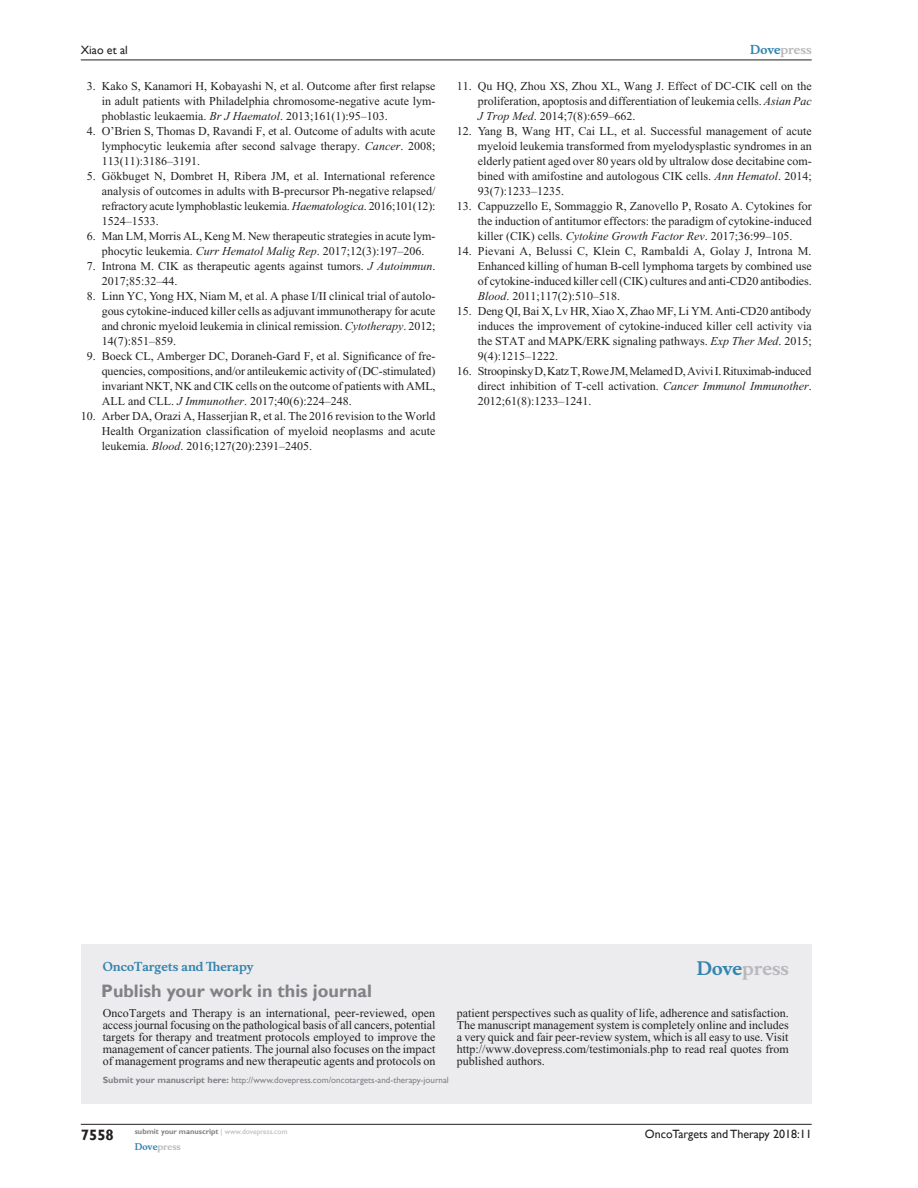
<style>
.page{position:relative;width:918px;height:1188px;background:#fff}
.page>*{position:absolute;margin:0;border:0;box-sizing:border-box;transform-origin:0 0}
.PromBx-H1{font:700 18px "Gill Sans";color:#808285}
.PromBx-Brand{font:700 18px "Musee";color:#b8b9bc}
.t1{font:700 15px "Gill Sans";color:#231f20}
.RefNL2{font:12px/15px "Times New Roman";color:#231f20;text-align:justify}
.PromBx-Tx{font:12px/12px "Times New Roman";color:#231f20;text-align:justify}
.t2{font:12px "Gill Sans";color:#231f20}
.PromBx-JrnlName{font:700 12px "Musee";color:#3485ae}
.t3{font:700 12px "Musee";color:#b8b9bc}
.PromBx-SubmitMssWebA{font:9px "Gill Sans";color:#808285}
.t4{font:700 9px "Musee";color:#b8b9bc}
.t5{font:700 7.5px "Gill Sans";color:#808285}
.s1{font-style:italic}
.s2{color:#3485ae}
.s3{font-weight:700}
.s4{font-weight:400;color:#b8b9bc}
</style>
<div class="page">
<div style="left:81px;top:944px;width:731px;height:159px;background:#ececee"></div>
<hr style="left:81px;top:1124px;width:731px;height:1px;background:#231f20">
<hr style="left:81px;top:60px;width:731px;height:1px;background:#231f20">
<p class="t2" style="left:81px;top:43px;width:49px">Xiao et al</p>
<p class="RefNL2" style="left:102px;top:79px;width:335px;text-indent:-15px">3. Kako S, Kanamori H, Kobayashi N, et al. Outcome after first relapse in adult patients with Philadelphia chromosome-negative acute lym&shy;phoblastic leukaemia. <span class="s1">Br J Haematol</span>. 2013;161(1):95–103.</p>
<p class="RefNL2" style="left:102px;top:124px;width:335px;text-indent:-15px">4. O’Brien S, Thomas D, Ravandi F, et al. Outcome of adults with acute lymphocytic leukemia after second salvage therapy. <span class="s1">Cancer</span>. 2008; 113(11):3186–3191.</p>
<p class="RefNL2" style="left:102px;top:169px;width:335px;text-indent:-15px">5. Gökbuget N, Dombret H, Ribera JM, et al. International reference analysis of outcomes in adults with B-precursor Ph-negative relapsed/ refractory acute lymphoblastic leukemia. <span class="s1">Haematologica</span>. 2016;101(12):<br>1524–1533.</p>
<p class="RefNL2" style="left:87px;top:229px;width:350px;text-align:center">6. Man LM, Morris AL, Keng M. New therapeutic strategies in acute lym&shy;phocytic leukemia. <span class="s1">Curr Hematol Malig Rep</span>. 2017;12(3):197–206.</p>
<p class="RefNL2" style="left:102px;top:259px;width:335px;text-indent:-15px">7. Introna M. CIK as therapeutic agents against tumors. <span class="s1">J Autoimmun</span>.<br>2017;85:32–44.</p>
<p class="RefNL2" style="left:102px;top:289px;width:335px;text-indent:-15px">8. Linn YC, Yong HX, Niam M, et al. A phase I/II clinical trial of autolo&shy;gous cytokine-induced killer cells as adjuvant immunotherapy for acute and chronic myeloid leukemia in clinical remission. <span class="s1">Cytotherapy</span>. 2012; 14(7):851–859.</p>
<p class="RefNL2" style="left:102px;top:349px;width:335px;text-indent:-15px">9. Boeck CL, Amberger DC, Doraneh-Gard F, et al. Significance of fre&shy;quencies, compositions, and/or antileukemic activity of (DC-stimulated) invariant NKT, NK and CIK cells on the outcome of patients with AML, ALL and CLL. <span class="s1">J Immunother</span>. 2017;40(6):224–248.</p>
<p class="RefNL2" style="left:102px;top:409px;width:335px;text-indent:-21px">10. Arber DA, Orazi A, Hasserjian R, et al. The 2016 revision to the World Health Organization classification of myeloid neoplasms and acute leukemia. <span class="s1">Blood</span>. 2016;127(20):2391–2405.</p>
<p class="t3" style="left:750px;top:43px;width:63px"><span class="s2">Dove</span>press</p>
<p class="RefNL2" style="left:478px;top:79px;width:335px;text-indent:-21px">11. Qu HQ, Zhou XS, Zhou XL, Wang J. Effect of DC-CIK cell on the proliferation, apoptosis and differentiation of leukemia cells. <span class="s1">Asian Pac J Trop Med</span>. 2014;7(8):659–662.</p>
<p class="RefNL2" style="left:478px;top:124px;width:335px;text-indent:-21px">12. Yang B, Wang HT, Cai LL, et al. Successful management of acute myeloid leukemia transformed from myelodysplastic syndromes in an elderly patient aged over 80 years old by ultralow dose decitabine com&shy;bined with amifostine and autologous CIK cells. <span class="s1">Ann Hematol</span>. 2014; 93(7):1233–1235.</p>
<p class="RefNL2" style="left:478px;top:199px;width:335px;text-indent:-21px">13. Cappuzzello E, Sommaggio R, Zanovello P, Rosato A. Cytokines for the induction of antitumor effectors: the paradigm of cytokine-induced killer (CIK) cells. <span class="s1">Cytokine Growth Factor Rev</span>. 2017;36:99–105.</p>
<p class="RefNL2" style="left:478px;top:244px;width:335px;text-indent:-21px">14. Pievani A, Belussi C, Klein C, Rambaldi A, Golay J, Introna M.<br>Enhanced killing of human B-cell lymphoma targets by combined use of cytokine-induced killer cell (CIK) cultures and anti-CD20 antibodies.<br><span class="s1">Blood</span>. 2011;117(2):510–518.</p>
<p class="RefNL2" style="left:478px;top:304px;width:335px;text-indent:-21px">15. Deng QI, Bai X, Lv HR, Xiao X, Zhao MF, Li YM. Anti-CD20 antibody induces the improvement of cytokine-induced killer cell activity via the STAT and MAPK/ERK signaling pathways. <span class="s1">Exp Ther Med</span>. 2015; 9(4):1215–1222.</p>
<p class="RefNL2" style="left:478px;top:364px;width:335px;text-indent:-21px">16. Stroopinsky D, Katz T, Rowe JM, Melamed D, Avivi I. Rituximab-induced direct inhibition of T-cell activation. <span class="s1">Cancer Immunol Immunother</span>.<br>2012;61(8):1233–1241.</p>
<p class="PromBx-JrnlName" style="left:103px;top:959px;width:152px">OncoTargets and Therapy</p>
<p class="PromBx-H1" style="left:101px;top:980px;width:272px">Publish your work in this journal</p>
<p class="PromBx-Brand" style="left:697px;top:958px;width:94px"><span class="s2">Dove</span>press</p>
<p class="PromBx-Tx" style="left:103px;top:1007px;width:334px">OncoTargets and Therapy is an international, peer-reviewed, open access journal focusing on the pathological basis of all cancers, potential targets for therapy and treatment protocols employed to improve the management of cancer patients. The journal also focuses on the impact of management programs and new therapeutic agents and protocols on</p>
<p class="PromBx-Tx" style="left:457px;top:1007px;width:333px">patient perspectives such as quality of life, adherence and satisfaction.<br>The manuscript management system is completely online and includes a very quick and fair peer-review system, which is all easy to use. Visit http://www.dovepress.com/testimonials.php to read real quotes from published authors.</p>
<p class="PromBx-SubmitMssWebA" style="left:103px;top:1075px;width:348px"><span class="s3">Submit your manuscript here:</span> http://www.dovepress.com/oncotargets-and-therapy-journal</p>
<p class="t1" style="left:81px;top:1126px;width:35px">7558</p>
<p class="t5" style="left:135px;top:1127px;width:154px">submit your manuscript <span class="s4">| www.dovepress.com</span></p>
<p class="t4" style="left:135px;top:1141px;width:48px"><span class="s2">Dove</span>press</p>
<p class="t2" style="left:645px;top:1127px;width:168px">OncoTargets and Therapy 2018:11</p>
</div>
